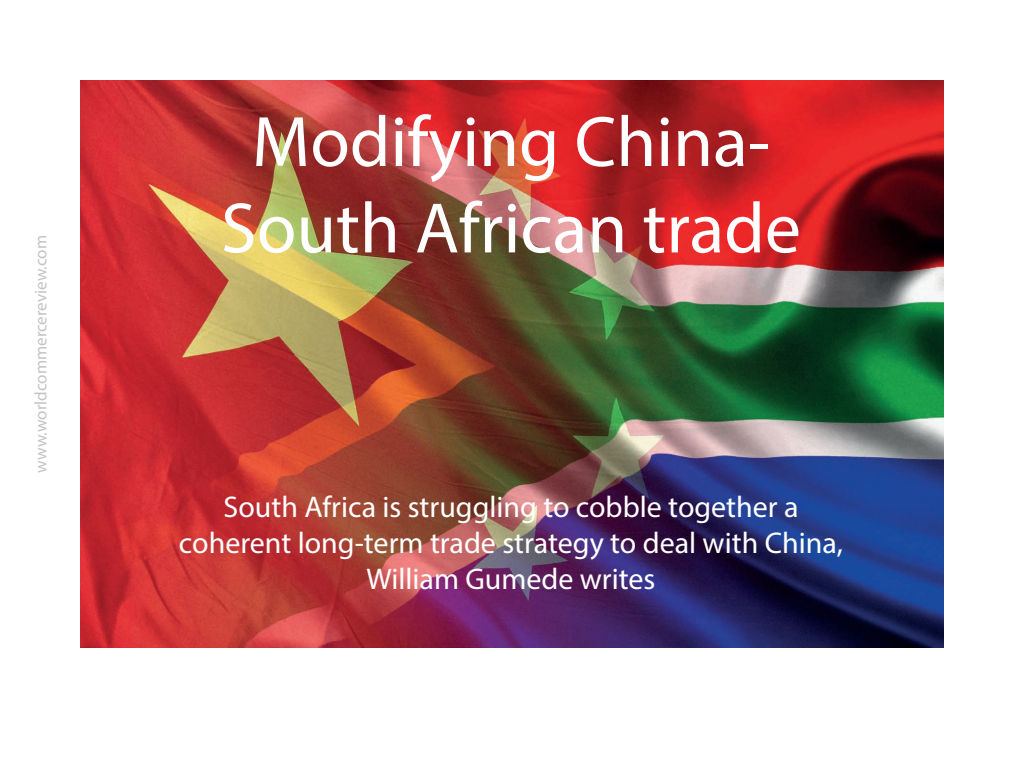
<style>
.page{position:relative;width:1024px;height:768px;background:#fff}
.page>*{position:absolute;margin:0;border:0;box-sizing:border-box;transform-origin:0 0}
.t1{font:72px/86.4px "Myriad Pro";color:#fff;text-align:center}
.t2{font:30px/36px "Myriad Pro";color:#fff;text-align:center}
.t3{font:17px "Myriad Pro";color:#c2c3c3}
</style>
<div class="page">
<img style="left:80px;top:80px;width:864px;height:568px">
<p class="t3" style="left:30px;top:473px;width:239px;rotate:-90deg">www.worldcommercereview.com</p>
<h1 class="t1" style="left:221px;top:98px;width:582px">Modifying China-<br>South African trade</h1>
<p class="t2" style="left:179px;top:489px;width:666px">South Africa is struggling to cobble together a coherent long-term trade strategy to deal with China,<br>William Gumede writes</p>
</div>
